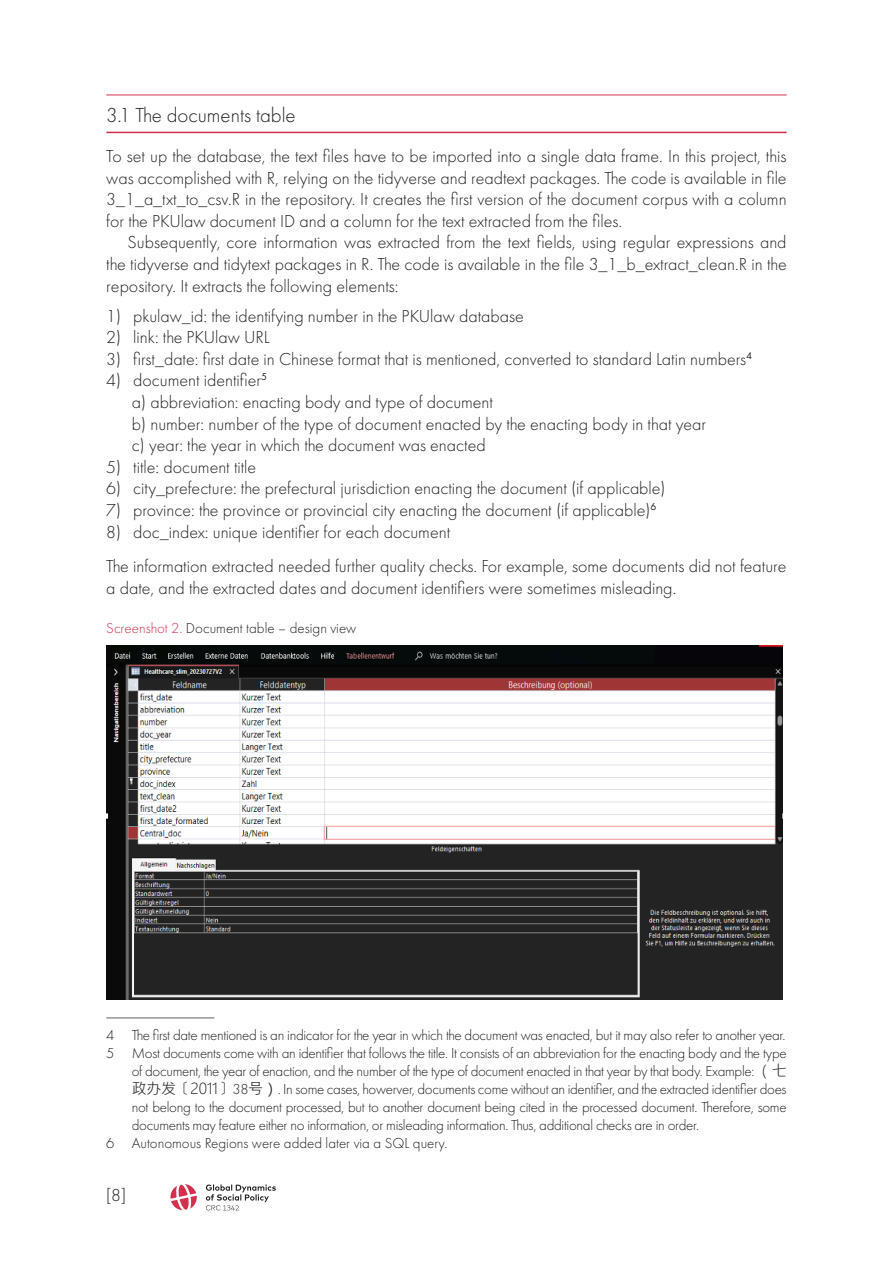
<style>
.page{position:relative;width:893px;height:1263px;background:#fff}
.page>*{position:absolute;margin:0;border:0;box-sizing:border-box;transform-origin:0 0}
.t1{font:300 21px "Futura PT";color:#231f20}
.Std_Absatz_ohne_einzug{font:300 18px/21.6px "Futura PT";color:#231f20;text-align:justify}
.Std_Absatz_ohne_einzug_abstd_vor_und_nac{font:300 18px/21.6px "Futura PT";color:#231f20}
.numerierung_ohne_einzug{font:300 18px "Futura PT";color:#231f20}
.Fußnotentext{font:300 15px/18px "Futura PT";letter-spacing:-.02em;color:#231f20;text-align:justify}
.Fußnotentext-2{font:300 15px "Futura PT";color:#231f20}
.Beschriftung_Abb_Tab{font:300 15px "Futura PT";color:#231f20}
.s1{color:#d3304e}
.s2{font-family:"Microsoft Jheng Hei"}
.s3{font-family:"Microsoft Jheng Hei";font-weight:400}
</style>
<div class="page">
<svg style="left:206px;top:1184px;width:70px;height:26px"></svg>
<svg style="left:170px;top:1184px;width:27px;height:27px"></svg>
<hr style="left:106px;top:95px;width:681px;height:1px;background:#d3304e">
<hr style="left:106px;top:132px;width:681px;height:1px;background:#d3304e">
<img style="left:106px;top:645px;width:676px;height:354px">
<hr style="left:106px;top:1017px;width:108px;height:2px;background:#939598">
<p class="t1" style="left:106px;top:103px;width:191px">3.1 The documents table</p>
<p class="Std_Absatz_ohne_einzug" style="left:106px;top:145px;width:682px">To set up the database, the text files have to be imported into a single data frame. In this project, this was accomplished with R, relying on the tidyverse and readtext packages. The code is available in file 3_1_a_txt_to_csv.R in the repository. It creates the first version of the document corpus with a column for the PKUlaw document ID and a column for the text extracted from the files.</p>
<p class="Std_Absatz_ohne_einzug" style="left:106px;top:232px;width:682px;text-indent:21px">Subsequently, core information was extracted from the text fields, using regular expressions and the tidyverse and tidytext packages in R. The code is available in the file 3_1_b_extract_clean.R in the repository. It extracts the following elements:</p>
<p class="Std_Absatz_ohne_einzug" style="left:106px;top:305px;width:419px">1) pkulaw_id: the identifying number in the PKUlaw database</p>
<p class="Std_Absatz_ohne_einzug" style="left:106px;top:327px;width:165px">2) link: the PKUlaw URL</p>
<p class="Std_Absatz_ohne_einzug" style="left:106px;top:348px;width:647px">3) first_date: first date in Chinese format that is mentioned, converted to standard Latin numbers<sup>4</sup></p>
<p class="Std_Absatz_ohne_einzug" style="left:106px;top:370px;width:162px">4) document identifier<sup>5</sup></p>
<p class="numerierung_ohne_einzug" style="left:132px;top:392px;width:363px">a) abbreviation: enacting body and type of document</p>
<p class="numerierung_ohne_einzug" style="left:132px;top:413px;width:576px">b) number: number of the type of document enacted by the enacting body in that year</p>
<p class="numerierung_ohne_einzug" style="left:132px;top:435px;width:355px">c) year: the year in which the document was enacted</p>
<p class="Std_Absatz_ohne_einzug" style="left:106px;top:456px;width:151px">5) title: document title</p>
<p class="Std_Absatz_ohne_einzug" style="left:106px;top:478px;width:561px">6) city_prefecture: the prefectural jurisdiction enacting the document (if applicable)</p>
<p class="Std_Absatz_ohne_einzug" style="left:106px;top:499px;width:552px">7) province: the province or provincial city enacting the document (if applicable)<sup>6</sup></p>
<p class="Std_Absatz_ohne_einzug" style="left:106px;top:521px;width:345px">8) doc_index: unique identifier for each document</p>
<p class="Std_Absatz_ohne_einzug_abstd_vor_und_nac" style="left:106px;top:555px;width:682px">The information extracted needed further quality checks. For example, some documents did not feature a date, and the extracted dates and document identifiers were sometimes misleading.</p>
<p class="Beschriftung_Abb_Tab" style="left:106px;top:619px;width:252px"><span class="s1">Screenshot 2.</span> Document table – design view</p>
<p class="Fußnotentext" style="left:106px;top:1026px;width:681px">4 The first date mentioned is an indicator for the year in which the document was enacted, but it may also refer to another year.</p>
<p class="Fußnotentext" style="left:132px;top:1044px;width:656px;text-indent:-26px">5 Most documents come with an identifier that follows the title. It consists of an abbreviation for the enacting body and the type of document, the year of enaction, and the number of the type of document enacted in that year by that body. Example: <span class="s2">（</span><span class="s3">七政办发</span><span class="s2">〔2011〕</span>38<span class="s3">号）</span>. In some cases, howerver, documents come without an identifier, and the extracted identifier does not belong to the document processed, but to another document being cited in the processed document. Therefore, some documents may feature either no information, or misleading information. Thus, additional checks are in order.</p>
<p class="Fußnotentext-2" style="left:106px;top:1135px;width:343px">6 Autonomous Regions were added later via a SQL query.</p>
<p class="Std_Absatz_ohne_einzug" style="left:106px;top:1184px;width:21px">[8]</p>
</div>
